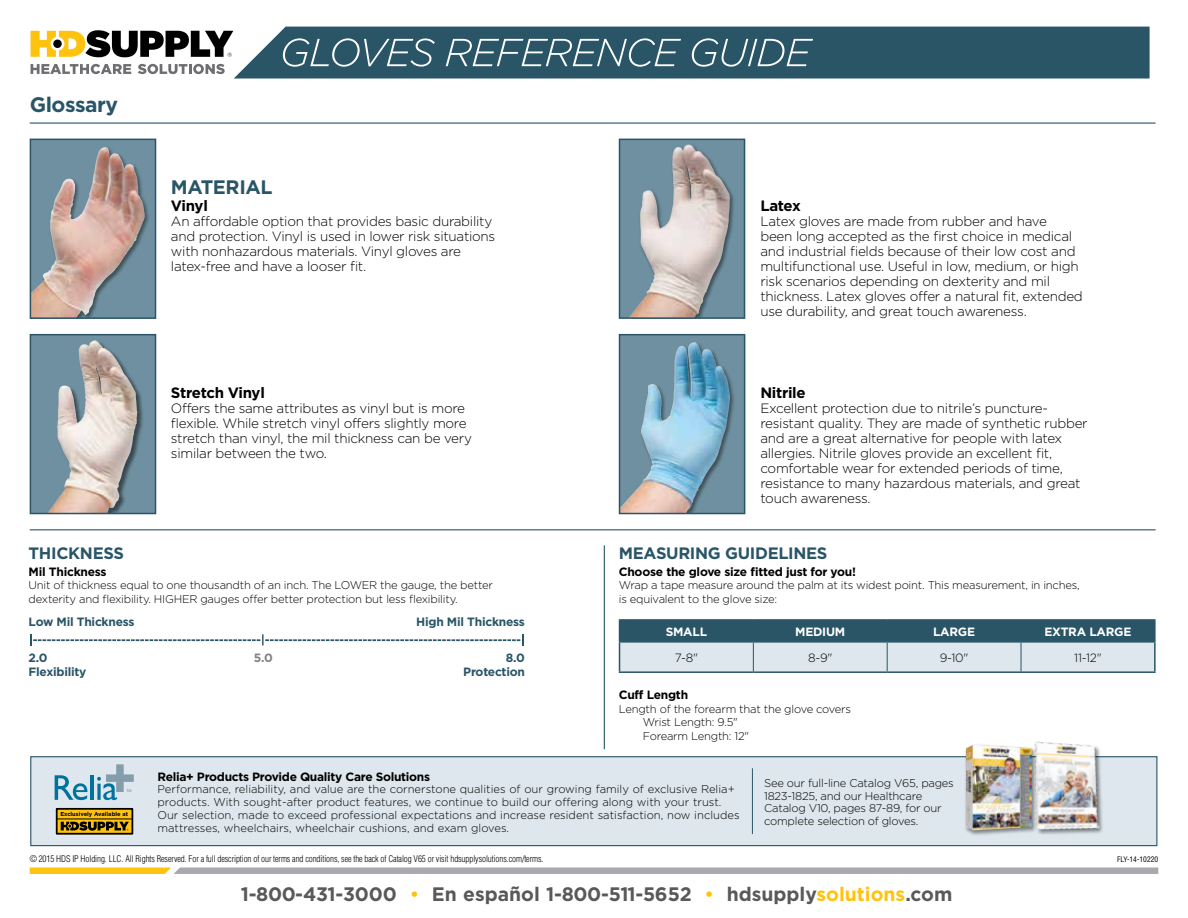
<style>
.page{position:relative;width:1188px;height:918px;background:#fff}
.page>*{position:absolute;margin:0;border:0;box-sizing:border-box;transform-origin:0 0}
.t1{font:700 21px "Gotham";letter-spacing:-.02em;color:#295567}
.t2{font:700 19.5px "Gotham";color:#58595b}
.t3{font:700 19.5px "Gotham";letter-spacing:-.02em;color:#295567}
.t4{font:700 16.5px "Gotham";letter-spacing:-.02em;color:#295567}
.t5{font:700 15px "Gotham";letter-spacing:-.02em;color:#000}
.t6{font:300 13.5px/15px "Gotham";letter-spacing:-.02em;color:#000}
.t7{font:700 12px "Gotham";letter-spacing:-.025em;color:#000}
.t8{font:700 12px/13.5px "Gotham";letter-spacing:-.02em;color:#295567}
.t9{font:700 12px "Gotham";letter-spacing:-.02em;color:#fff}
.t10{font:300 12px "Gotham";color:#000}
.t11{font:700 12px "Gotham";color:#808285}
.t12{font:300 11.25px/13.5px "Gotham";letter-spacing:-.02em;color:#000}
.t13{font:300 11.25px/12.8px "Gotham";color:#000}
.t14{font:300 condensed 9px "Helvetica LT Std";letter-spacing:-.01em;color:#000}
.t15{font:condensed 7.5px "Helvetica LT Std";color:#000}
.t16{font:700 5.7px "Gotham";color:#000}
.s1{font-weight:500;color:#ffc20e}
.s2{color:#ffc20e}
</style>
<div class="page">
<svg style="left:234px;top:27px;width:916px;height:52px;background:#345e6f"></svg>
<svg style="left:31px;top:30px;width:202px;height:27px"></svg>
<div style="left:53px;top:40px;width:9px;height:8px;background:#000;border-radius:50%"></div>
<svg style="left:31px;top:64px;width:100px;height:10px"></svg>
<svg style="left:138px;top:64px;width:87px;height:10px"></svg>
<svg style="left:283px;top:38px;width:530px;height:29px;background:#4f7382"></svg>
<svg style="left:30px;top:868px;width:1128px;height:6px;background:#b2ad99"></svg>
<hr style="left:619px;top:619px;width:134px;height:2px;background:#295567">
<hr style="left:753px;top:619px;width:134px;height:2px;background:#295567">
<hr style="left:887px;top:619px;width:134px;height:2px;background:#295567">
<hr style="left:1021px;top:619px;width:135px;height:2px;background:#295567">
<hr style="left:1154px;top:621px;width:2px;height:20px;background:#295567">
<hr style="left:1021px;top:641px;width:135px;height:2px;background:#295567">
<svg style="left:619px;top:620px;width:536px;height:51px;background:#8ca5b0"></svg>
<hr style="left:1154px;top:643px;width:2px;height:28px;background:#295567">
<hr style="left:619px;top:671px;width:134px;height:2px;background:#295567">
<hr style="left:753px;top:671px;width:134px;height:2px;background:#295567">
<hr style="left:887px;top:671px;width:134px;height:2px;background:#295567">
<hr style="left:1021px;top:671px;width:135px;height:2px;background:#295567">
<hr style="left:30px;top:122px;width:1126px;height:2px;background:#295567">
<hr style="left:30px;top:529px;width:1126px;height:1px;background:#295567">
<hr style="left:604px;top:545px;width:1px;height:204px;background:#295567">
<svg style="left:522px;top:634px;width:2px;height:11px"></svg>
<svg style="left:30px;top:634px;width:374px;height:11px"></svg>
<div style="left:30px;top:139px;width:126px;height:179px;background:#6f90a0"></div>
<div style="left:30px;top:146px;width:120px;height:172px;background:#000;opacity:.45"></div>
<img style="left:33px;top:147px;width:112px;height:169px">
<div style="left:30px;top:139px;width:126px;height:180px;border:2px solid #295567"></div>
<div style="left:30px;top:335px;width:126px;height:179px;background:#6f90a0"></div>
<div style="left:44px;top:340px;width:100px;height:174px;background:#000;opacity:.5"></div>
<img style="left:47px;top:341px;width:72px;height:170px">
<div style="left:30px;top:334px;width:126px;height:180px;border:2px solid #295567"></div>
<div style="left:620px;top:139px;width:125px;height:179px;background:#6f90a0"></div>
<div style="left:620px;top:143px;width:115px;height:175px;background:#000;opacity:.45"></div>
<img style="left:628px;top:145px;width:101px;height:171px">
<div style="left:619px;top:139px;width:126px;height:180px;border:2px solid #295567"></div>
<div style="left:620px;top:335px;width:125px;height:179px;background:#6f90a0"></div>
<div style="left:620px;top:341px;width:115px;height:173px;background:#000;opacity:.45"></div>
<img style="left:622px;top:342px;width:73px;height:169px">
<div style="left:619px;top:334px;width:126px;height:180px;border:2px solid #295567"></div>
<div style="left:30px;top:756px;width:1127px;height:90px;background:#dee7ed;border:1px solid #295567"></div>
<hr style="left:752px;top:768px;width:1px;height:66px;background:#295567">
<div style="left:965px;top:743px;width:72px;height:93px;background:#000;opacity:.45"></div>
<img style="left:966px;top:745px;width:51px;height:85px">
<div style="left:55px;top:807px;width:79px;height:28px;border:2px solid #fff"></div>
<svg style="left:59px;top:811px;width:71px;height:21px"></svg>
<hr style="left:56px;top:818px;width:76px;height:1px;background:#000">
<div style="left:56px;top:808px;width:77px;height:27px;border:2px solid #000"></div>
<svg style="left:61px;top:822px;width:68px;height:9px"></svg>
<svg style="left:55px;top:775px;width:32px;height:25px"></svg>
<hr style="left:90px;top:775px;width:3px;height:25px;background:#00729d">
<svg style="left:97px;top:764px;width:37px;height:36px"></svg>
<img style="left:1017px;top:741px;width:96px;height:95px">
<h1 class="t1" style="left:30px;top:93px;width:90px">Glossary</h1>
<h2 class="t3" style="left:171px;top:176px;width:103px">MATERIAL</h2>
<p class="t5" style="left:171px;top:197px;width:38px">Vinyl</p>
<p class="t6" style="left:171px;top:213px;width:326px">An affordable option that provides basic durability and protection. Vinyl is used in lower risk situations with nonhazardous materials. Vinyl gloves are latex-free and have a looser fit.</p>
<p class="t5" style="left:171px;top:384px;width:95px">Stretch Vinyl</p>
<p class="t6" style="left:171px;top:400px;width:303px">Offers the same attributes as vinyl but is more flexible. While stretch vinyl offers slightly more stretch than vinyl, the mil thickness can be very similar between the two.</p>
<p class="t4" style="left:29px;top:544px;width:97px">THICKNESS</p>
<p class="t7" style="left:29px;top:565px;width:79px">Mil Thickness</p>
<p class="t12" style="left:29px;top:578px;width:466px">Unit of thickness equal to one thousandth of an inch. The LOWER the gauge, the better dexterity and flexibility. HIGHER gauges offer better protection but less flexibility.</p>
<p class="t8" style="left:29px;top:615px;width:107px">Low Mil Thickness</p>
<p class="t8" style="left:29px;top:651px;width:59px">2.0<br>Flexibility</p>
<p class="t8" style="left:463px;top:651px;width:63px;text-align:right">8.0<br>Protection</p>
<p class="t8" style="left:416px;top:615px;width:110px">High Mil Thickness</p>
<p class="t11" style="left:254px;top:651px;width:21px">5.0</p>
<p class="t5" style="left:760px;top:197px;width:42px">Latex</p>
<p class="t6" style="left:760px;top:213px;width:324px">Latex gloves are made from rubber and have<br>been long accepted as the first choice in medical and industrial fields because of their low cost and multifunctional use. Useful in low, medium, or high risk scenarios depending on dexterity and mil thickness. Latex gloves offer a natural fit, extended use durability, and great touch awareness.</p>
<p class="t5" style="left:760px;top:384px;width:47px">Nitrile</p>
<p class="t6" style="left:760px;top:400px;width:329px">Excellent protection due to nitrile’s puncture&shy;resistant quality. They are made of synthetic rubber and are a great alternative for people with latex allergies. Nitrile gloves provide an excellent fit, comfortable wear for extended periods of time, resistance to many hazardous materials, and great touch awareness.</p>
<p class="t4" style="left:619px;top:544px;width:210px">MEASURING GUIDELINES</p>
<p class="t7" style="left:619px;top:565px;width:239px">Choose the glove size fitted just for you!</p>
<p class="t12" style="left:619px;top:578px;width:463px">Wrap a tape measure around the palm at its widest point. This measurement, in inches, is equivalent to the glove size:</p>
<p class="t9" style="left:666px;top:625px;width:43px">SMALL</p>
<p class="t9" style="left:795px;top:625px;width:52px">MEDIUM</p>
<p class="t9" style="left:933px;top:625px;width:44px">LARGE</p>
<p class="t9" style="left:1044px;top:625px;width:88px">EXTRA LARGE</p>
<p class="t10" style="left:675px;top:651px;width:25px">7-8"</p>
<p class="t10" style="left:808px;top:651px;width:26px">8-9"</p>
<p class="t10" style="left:940px;top:651px;width:30px">9-10"</p>
<p class="t10" style="left:1074px;top:651px;width:29px">11-12"</p>
<p class="t7" style="left:619px;top:688px;width:71px">Cuff Length</p>
<p class="t12" style="left:643px;top:702px;width:210px;text-indent:-24px">Length of the forearm that the glove covers<br>Wrist Length: 9.5"<br>Forearm Length: 12"</p>
<p class="t16" style="left:60px;top:811px;width:69px">Exclusively Available at</p>
<p class="t7" style="left:158px;top:769px;width:274px">Relia+ Products Provide Quality Care Solutions</p>
<p class="t13" style="left:158px;top:783px;width:584px">Performance, reliability, and value are the cornerstone qualities of our growing family of exclusive Relia+ products. With sought-after product features, we continue to build our offering along with your trust.<br>Our selection, made to exceed professional expectations and increase resident satisfaction, now includes mattresses, wheelchairs, wheelchair cushions, and exam gloves.</p>
<p class="t12" style="left:764px;top:776px;width:191px;line-height:12.8px">See our full-line Catalog V65, pages<br>1823-1825, and our Healthcare<br>Catalog V10, pages 87-89, for our complete selection of gloves.</p>
<p class="t14" style="left:30px;top:853px;width:515px">© 2015 HDS IP Holding. LLC. All Rights Reserved. For a full description of our terms and conditions, see the back of Catalog V65 or visit hdsupplysolutions.com/terms.</p>
<p class="t15" style="left:1117px;top:855px;width:43px">FLY-14-10220</p>
<h2 class="t2" style="left:241px;top:882px;width:713px">1-800-431-3000 <span class="s1">•</span> En español 1-800-511-5652 <span class="s1">•</span> hdsupply<span class="s2">solutions</span>.com</h2>
</div>
